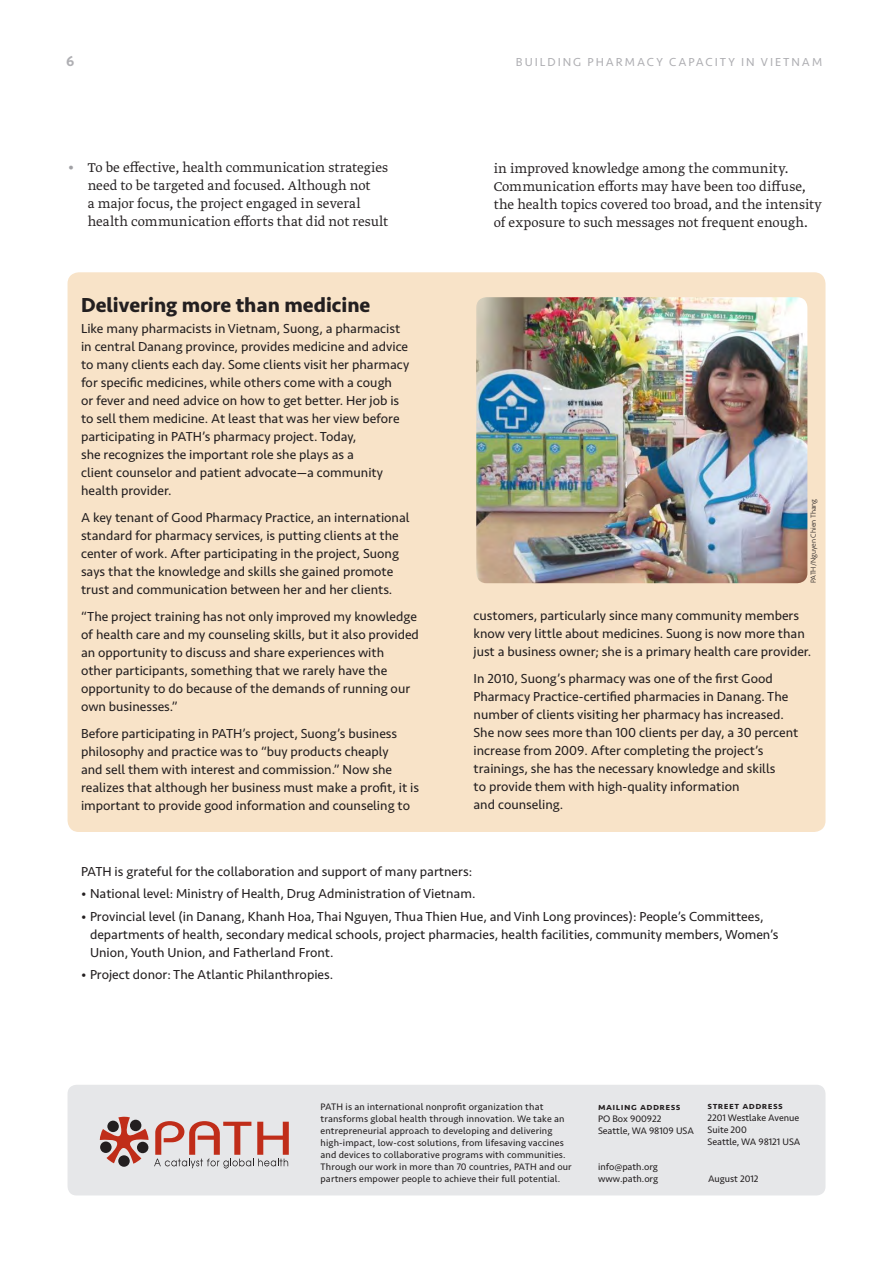
<style>
.page{position:relative;width:893px;height:1263px;background:#fff}
.page>*{position:absolute;margin:0;border:0;box-sizing:border-box;transform-origin:0 0}
.sidebar_title{font:700 21px "Seravek";color:#231f20}
.t1{font:300 15px/18px "Greta Text Pro";color:#231f20}
.t2{font:500 15px "Seravek";color:#afafb3}
.sidebar_body{font:13.5px/18px "Seravek";color:#231f20}
.t3{font:12px "Seravek";letter-spacing:.165em;color:#afafb3}
.contact_info{font:9.75px/12px "Seravek";letter-spacing:.015em;color:#231f20}
.contact_info-2{font:500 9.75px "Seravek";color:#231f20}
.contact_info-3{font:9.75px "Seravek";letter-spacing:-.005em;color:#231f20}
.photo_credit{font:300 7.5px "Seravek";color:#231f20}
.s1{color:#a1a1a5}
</style>
<div class="page">
<div style="left:68px;top:272px;width:757px;height:560px;background:#f8e3c8;border-radius:11px"></div>
<div style="left:68px;top:1085px;width:757px;height:110px;background:#e6e7e9;border-radius:9px"></div>
<svg style="left:100px;top:1117px;width:189px;height:51px"></svg>
<img style="left:476px;top:297px;width:331px;height:286px">
<p class="t2" style="left:66px;top:52px;width:10px">6</p>
<p class="t3" style="left:516px;top:55px;width:308px">BUILDING PHARMACY CAPACITY IN VIETNAM</p>
<p class="t1" style="left:88px;top:160px;width:302px;text-indent:-20px"><span class="s1">•</span> To be effective, health communication strategies need to be targeted and focused. Although not<br>a major focus, the project engaged in several health communication efforts that did not result</p>
<p class="t1" style="left:494px;top:160px;width:330px">in improved knowledge among the community.<br>Communication efforts may have been too diffuse, the health topics covered too broad, and the intensity of exposure to such messages not frequent enough.</p>
<p class="sidebar_title" style="left:81px;top:292px;width:291px">Delivering more than medicine</p>
<p class="sidebar_body" style="left:81px;top:320px;width:330px">Like many pharmacists in Vietnam, Suong, a pharmacist in central Danang province, provides medicine and advice to many clients each day. Some clients visit her pharmacy for specific medicines, while others come with a cough<br>or fever and need advice on how to get better. Her job is to sell them medicine. At least that was her view before participating in PATH’s pharmacy project. Today,<br>she recognizes the important role she plays as a<br>client counselor and patient advocate—a community health provider.</p>
<p class="sidebar_body" style="left:81px;top:509px;width:330px">A key tenant of Good Pharmacy Practice, an international standard for pharmacy services, is putting clients at the center of work. After participating in the project, Suong says that the knowledge and skills she gained promote trust and communication between her and her clients.</p>
<p class="sidebar_body" style="left:81px;top:608px;width:339px">“The project training has not only improved my knowledge of health care and my counseling skills, but it also provided an opportunity to discuss and share experiences with other participants, something that we rarely have the opportunity to do because of the demands of running our own businesses.”</p>
<p class="sidebar_body" style="left:81px;top:725px;width:340px">Before participating in PATH’s project, Suong’s business philosophy and practice was to “buy products cheaply<br>and sell them with interest and commission.” Now she realizes that although her business must make a profit, it is important to provide good information and counseling to</p>
<p class="photo_credit" style="left:809px;top:583px;width:86px;rotate:-90deg">PATH/Nguyen Chien Thang</p>
<p class="sidebar_body" style="left:473px;top:607px;width:339px">customers, particularly since many community members know very little about medicines. Suong is now more than just a business owner; she is a primary health care provider.</p>
<p class="sidebar_body" style="left:473px;top:670px;width:326px">In 2010, Suong’s pharmacy was one of the first Good Pharmacy Practice-certified pharmacies in Danang. The number of clients visiting her pharmacy has increased.<br>She now sees more than 100 clients per day, a 30 percent increase from 2009. After completing the project’s trainings, she has the necessary knowledge and skills<br>to provide them with high-quality information<br>and counseling.</p>
<p class="sidebar_body" style="left:81px;top:862px;width:393px">PATH is grateful for the collaboration and support of many partners:</p>
<p class="sidebar_body" style="left:81px;top:885px;width:396px">• National level: Ministry of Health, Drug Administration of Vietnam.</p>
<p class="sidebar_body" style="left:90px;top:907px;width:690px;text-indent:-9px">• Provincial level (in Danang, Khanh Hoa, Thai Nguyen, Thua Thien Hue, and Vinh Long provinces): People’s Committees, departments of health, secondary medical schools, project pharmacies, health facilities, community members, Women’s<br>Union, Youth Union, and Fatherland Front.</p>
<p class="sidebar_body" style="left:81px;top:966px;width:254px">• Project donor: The Atlantic Philanthropies.</p>
<p class="contact_info" style="left:320px;top:1100px;width:253px">PATH is an international nonprofit organization that transforms global health through innovation. We take an entrepreneurial approach to developing and delivering high-impact, low-cost solutions, from lifesaving vaccines and devices to collaborative programs with communities.<br>Through our work in more than 70 countries, PATH and our partners empower people to achieve their full potential.</p>
<p class="contact_info-2" style="left:598px;top:1100px;width:7px">mailing</p>
<p class="contact_info-2" style="left:640px;top:1100px;width:7px">address</p>
<p class="contact_info" style="left:598px;top:1112px;width:65px">PO Box 900922</p>
<p class="contact_info" style="left:598px;top:1124px;width:97px">Seattle, WA 98109 USA</p>
<p class="contact_info" style="left:598px;top:1160px;width:62px">info@path.org www.path.org</p>
<p class="contact_info-2" style="left:707px;top:1099px;width:7px">street</p>
<p class="contact_info-2" style="left:742px;top:1099px;width:7px">address</p>
<p class="contact_info-3" style="left:707px;top:1111px;width:93px">2201 Westlake Avenue</p>
<p class="contact_info" style="left:707px;top:1123px;width:41px">Suite 200</p>
<p class="contact_info" style="left:707px;top:1135px;width:94px">Seattle, WA 98121 USA</p>
<p class="contact_info" style="left:708px;top:1172px;width:52px">August 2012</p>
</div>
